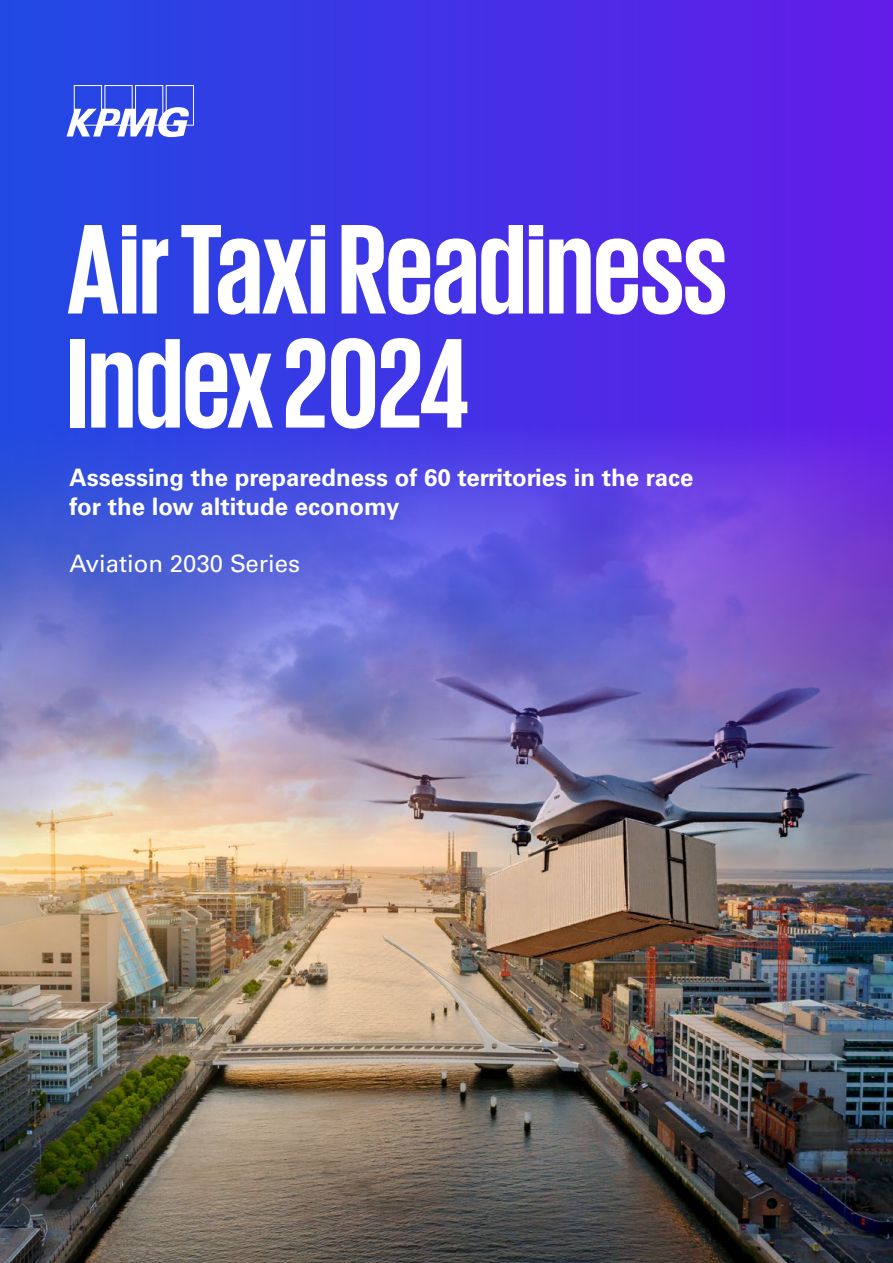
<style>
.page{position:relative;width:893px;height:1263px;background:#fff}
.page>*{position:absolute;margin:0;border:0;box-sizing:border-box;transform-origin:0 0}
.t1{font:700 130.5px/114px "KPMG";letter-spacing:-.01em;color:#fff}
.t2{font:700 24px/28.8px "Univers LT Std";color:#fff}
.t3{font:24px "Univers LT Std";color:#fff}
</style>
<div class="page">
<img style="left:0;top:908px;width:893px;height:355px">
<img style="left:0;top:0;width:893px;height:908px">
<svg style="left:67px;top:85px;width:127px;height:52px"></svg>
<h1 class="t1" style="left:67px;top:209px;width:663px">Air Taxi Readiness<br>Index 2024</h1>
<p class="t2" style="left:70px;top:463px;width:625px">Assessing the preparedness of 60 territories in the race for the low altitude economy</p>
<p class="t3" style="left:70px;top:550px;width:232px">Aviation 2030 Series</p>
</div>
